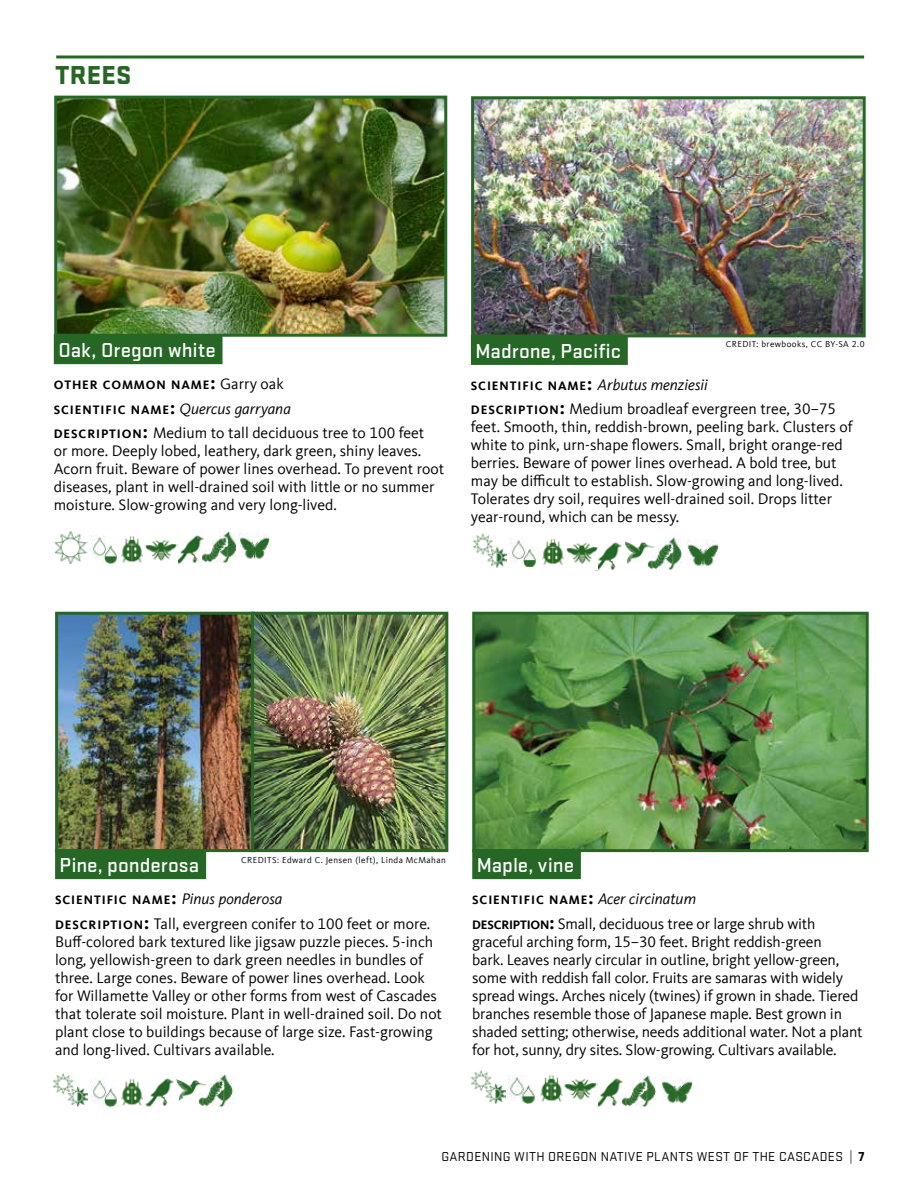
<style>
.page{position:relative;width:918px;height:1188px;background:#fff}
.page>*{position:absolute;margin:0;border:0;box-sizing:border-box;transform-origin:0 0}
.t1{font:900 27px "Stratum 2";letter-spacing:.005em;color:#266726}
.t2{font:500 21px "Stratum 2";color:#fff}
.t3{font:15.75px/18px "Kievit Offc";color:#000}
.t4{font:13.5px "Stratum 2";letter-spacing:.025em;color:#000}
.t5{font:700 12.6px "Kievit Offc";letter-spacing:.07em;color:#000}
.t6{font:9px "Kievit Offc";letter-spacing:.05em;color:#000}
.s1{font-size:18px}
.s2{font-weight:400;font-size:15.75px}
.s3{font-weight:700;font-size:12.6px}
.s4{font-weight:700;font-size:18px}
.s5{font-style:italic}
.s6{font-weight:400;font-style:italic;font-size:15.75px}
.s7{font-weight:900}
</style>
<div class="page">
<div style="left:54px;top:334px;width:169px;height:30px;background:#266726"></div>
<div style="left:471px;top:335px;width:157px;height:30px;background:#266726"></div>
<img style="left:475px;top:100px;width:387px;height:233px">
<div style="left:471px;top:96px;width:395px;height:241px;border:3px solid #266726"></div>
<img style="left:542px;top:539px;width:22px;height:26px">
<img style="left:509px;top:539px;width:27px;height:28px">
<img style="left:473px;top:534px;width:34px;height:34px">
<img style="left:625px;top:542px;width:22px;height:22px">
<img style="left:58px;top:100px;width:385px;height:233px">
<div style="left:54px;top:96px;width:393px;height:241px;border:3px solid #266726"></div>
<img style="left:476px;top:616px;width:389px;height:232px">
<div style="left:472px;top:612px;width:397px;height:240px;border:3px solid #266726"></div>
<img style="left:59px;top:616px;width:385px;height:232px">
<div style="left:55px;top:612px;width:200px;height:240px;border:3px solid #266726"></div>
<div style="left:55px;top:849px;width:151px;height:30px;background:#266726"></div>
<div style="left:472px;top:849px;width:109px;height:30px;background:#266726"></div>
<img style="left:121px;top:536px;width:22px;height:27px">
<img style="left:90px;top:535px;width:27px;height:28px">
<img style="left:54px;top:531px;width:34px;height:33px">
<img style="left:178px;top:535px;width:29px;height:29px">
<img style="left:145px;top:539px;width:33px;height:22px">
<img style="left:595px;top:542px;width:27px;height:29px">
<img style="left:121px;top:1079px;width:22px;height:27px">
<img style="left:90px;top:1078px;width:27px;height:28px">
<img style="left:54px;top:1073px;width:34px;height:34px">
<img style="left:145px;top:1078px;width:32px;height:29px">
<img style="left:177px;top:1079px;width:22px;height:22px">
<img style="left:540px;top:1075px;width:23px;height:27px">
<img style="left:508px;top:1075px;width:27px;height:28px">
<img style="left:472px;top:1070px;width:33px;height:34px">
<img style="left:596px;top:1078px;width:25px;height:29px">
<div style="left:251px;top:612px;width:197px;height:240px;border:3px solid #266726"></div>
<img style="left:566px;top:542px;width:31px;height:27px">
<hr style="left:56px;top:56px;width:808px;height:2px;background:#266726">
<img style="left:564px;top:1078px;width:33px;height:27px">
<img style="left:621px;top:1075px;width:34px;height:32px">
<img style="left:661px;top:1077px;width:31px;height:26px">
<img style="left:199px;top:1075px;width:33px;height:31px">
<img style="left:202px;top:531px;width:34px;height:31px">
<img style="left:239px;top:533px;width:31px;height:26px">
<img style="left:647px;top:538px;width:34px;height:31px">
<img style="left:687px;top:539px;width:31px;height:27px">
<h1 class="t1" style="left:55px;top:55px;width:78px">TREES</h1>
<h2 class="t2" style="left:58px;top:336px;width:159px">Oak, Oregon white</h2>
<p class="t5" style="left:54px;top:377px;width:231px">OTHER COMMON NAME<span class="s1">:</span> <span class="s2">Garry oak</span></p>
<p class="t3" style="left:54px;top:396px;width:372px;line-height:24.8px"><span class="s3">SCIENTIFIC NAME</span><span class="s4">:</span> <span class="s5">Quercus garryana<br></span><span class="s3">DESCRIPTION</span><span class="s4">:</span> Medium to tall deciduous tree to 100 feet</p>
<p class="t3" style="left:54px;top:442px;width:392px">or more. Deeply lobed, leathery, dark green, shiny leaves.<br>Acorn fruit. Beware of power lines overhead. To prevent root diseases, plant in well-drained soil with little or no summer moisture. Slow-growing and very long-lived.</p>
<p class="t6" style="left:726px;top:339px;width:140px">CREDIT: brewbooks, CC BY-SA 2.0</p>
<h2 class="t2" style="left:475px;top:337px;width:147px">Madrone, Pacific</h2>
<p class="t3" style="left:471px;top:372px;width:367px;line-height:24.8px"><span class="s3">SCIENTIFIC NAME</span><span class="s4">:</span> <span class="s5">Arbutus menziesii<br></span><span class="s3">DESCRIPTION</span><span class="s4">:</span> Medium broadleaf evergreen tree, 30–75</p>
<p class="t3" style="left:471px;top:418px;width:383px">feet. Smooth, thin, reddish-brown, peeling bark. Clusters of white to pink, urn-shape flowers. Small, bright orange-red berries. Beware of power lines overhead. A bold tree, but may be difficult to establish. Slow-growing and long-lived.<br>Tolerates dry soil, requires well-drained soil. Drops litter year-round, which can be messy.</p>
<p class="t6" style="left:241px;top:855px;width:206px">CREDITS: Edward C. Jensen (left), Linda McMahan</p>
<h2 class="t2" style="left:60px;top:851px;width:141px">Pine, ponderosa</h2>
<p class="t5" style="left:55px;top:892px;width:229px">SCIENTIFIC NAME<span class="s1">:</span> <span class="s6">Pinus ponderosa</span></p>
<p class="t3" style="left:55px;top:915px;width:389px"><span class="s3">DESCRIPTION</span><span class="s4">:</span> Tall, evergreen conifer to 100 feet or more.<br>Buff-colored bark textured like jigsaw puzzle pieces. 5-inch long, yellowish-green to dark green needles in bundles of three. Large cones. Beware of power lines overhead. Look for Willamette Valley or other forms from west of Cascades that tolerate soil moisture. Plant in well-drained soil. Do not plant close to buildings because of large size. Fast-growing and long-lived. Cultivars available.</p>
<h2 class="t2" style="left:477px;top:851px;width:99px">Maple, vine</h2>
<p class="t5" style="left:472px;top:892px;width:225px">SCIENTIFIC NAME<span class="s1">:</span> <span class="s6">Acer circinatum</span></p>
<p class="t3" style="left:472px;top:915px;width:392px"><span class="s3">DESCRIPTION</span><span class="s4">:</span> Small, deciduous tree or large shrub with graceful arching form, 15–30 feet. Bright reddish-green<br>bark. Leaves nearly circular in outline, bright yellow-green, some with reddish fall color. Fruits are samaras with widely spread wings. Arches nicely (twines) if grown in shade. Tiered branches resemble those of Japanese maple. Best grown in shaded setting; otherwise, needs additional water. Not a plant for hot, sunny, dry sites. Slow-growing. Cultivars available.</p>
<p class="t4" style="left:442px;top:1148px;width:424px">GARDENING WITH OREGON NATIVE PLANTS WEST OF THE CASCADES | <span class="s7">7</span></p>
</div>
